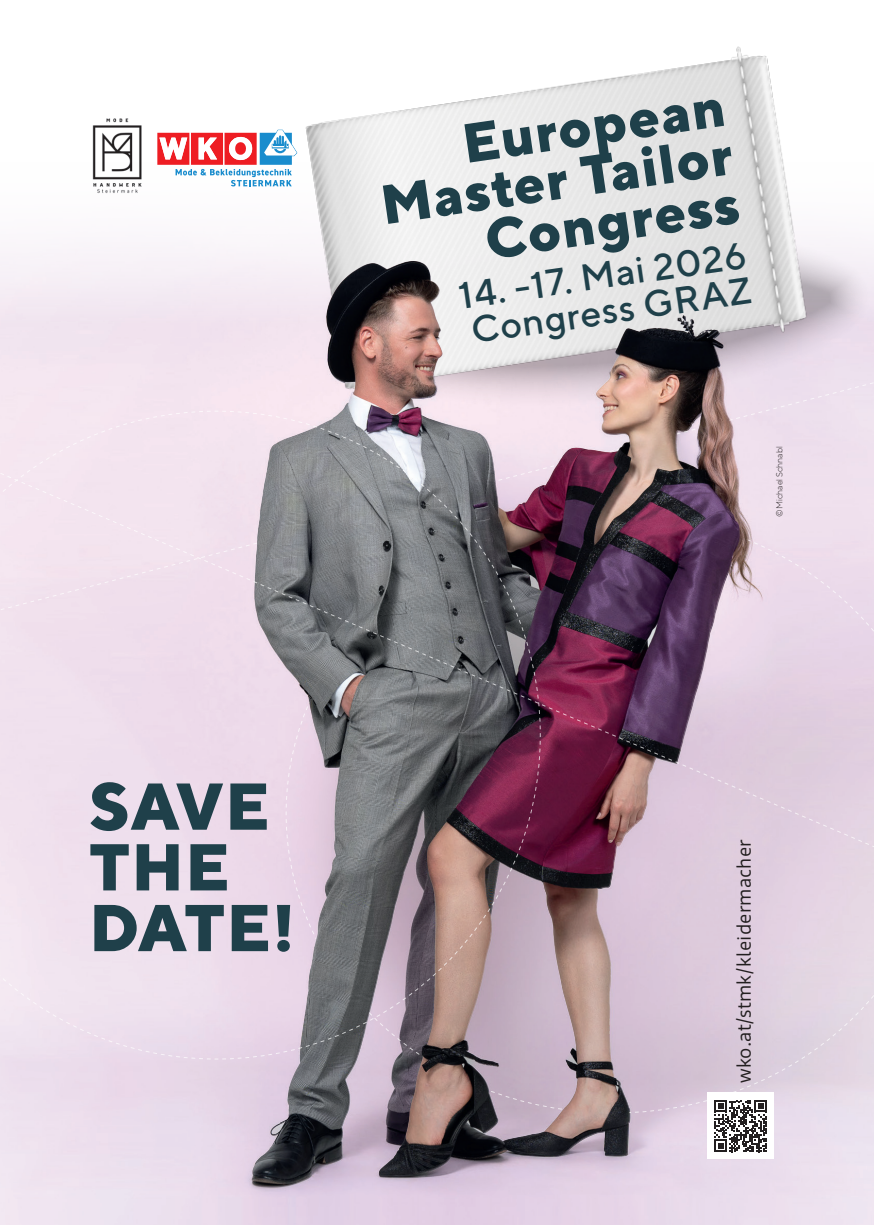
<style>
.page{position:relative;width:874px;height:1225px;background:#fff}
.page>*{position:absolute;margin:0;border:0;box-sizing:border-box;transform-origin:0 0}
.t1{font:800 66px "TT Norms";letter-spacing:.02em;color:#1f404a}
.t2{font:800 55.2px "TT Norms";color:#1f404a}
.t3{font:500 37.2px "TT Norms";color:#1f404a}
.t4{font:20.8px "Jali Latin Variable";letter-spacing:.01em;color:#231f20}
.t5{font:300 8.8px "TT Norms";color:#231f20}
</style>
<div class="page">
<svg style="left:854px;top:212px;width:19px;height:164px;fill:#eee4ef"></svg>
<img style="left:277px;top:46px;width:577px;height:330px">
<div style="left:0;top:376px;width:873px;height:84px;background:#f2e4ef"></div>
<div style="left:795px;top:882px;width:78px;height:232px;background:#e4d6e4"></div>
<img style="left:210px;top:176px;width:585px;height:1046px">
<svg style="left:541px;top:460px;width:332px;height:422px;background:#a5879c"></svg>
<svg style="left:0;top:410px;width:541px;height:650px;background:#bcafb9"></svg>
<div style="left:707px;top:1092px;width:66px;height:67px;background:#fff"></div>
<svg style="left:714px;top:1100px;width:52px;height:52px"></svg>
<img style="left:92px;top:118px;width:50px;height:76px">
<svg style="left:157px;top:130px;width:140px;height:56px"></svg>
<p class="t2" style="left:457px;top:108px;width:266px;rotate:-8deg">European</p>
<p class="t2" style="left:376px;top:169px;width:356px;rotate:-8deg">Master Tailor</p>
<p class="t2" style="left:480px;top:204px;width:257px;rotate:-8deg">Congress</p>
<p class="t3" style="left:455px;top:273px;width:292px;rotate:-8deg">14. -17. Mai 2026</p>
<p class="t3" style="left:468px;top:307px;width:284px;rotate:-8deg">Congress GRAZ</p>
<p class="t5" style="left:773px;top:517px;width:72px;rotate:-90deg">©Michael Schnabl</p>
<p class="t1" style="left:89px;top:764px;width:182px">SAVE</p>
<p class="t1" style="left:89px;top:824px;width:142px">THE</p>
<p class="t1" style="left:89px;top:885px;width:207px">DATE!</p>
<p class="t4" style="left:729px;top:1083px;width:245px;rotate:-90deg">wko.at/stmk/kleidermacher</p>
</div>
